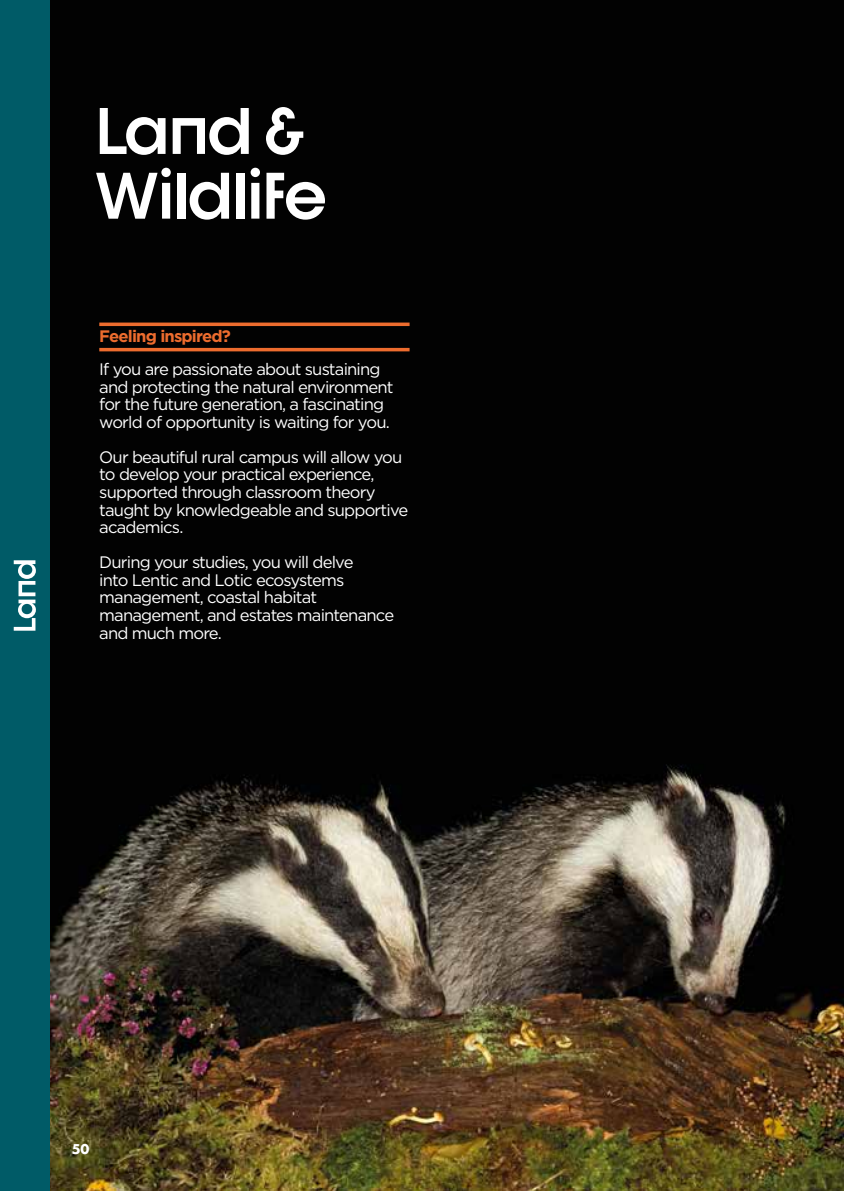
<style>
.page{position:relative;width:844px;height:1191px;background:#fff}
.page>*{position:absolute;margin:0;border:0;box-sizing:border-box;transform-origin:0 0}
.t1{font:700 64.75px/64.8px "Dystopian";letter-spacing:-.025em;color:#fff}
.t2{font:16.62px/17.7px "Gotham";letter-spacing:-.05em;color:#fff}
.t3{font:700 16.62px "Gotham";letter-spacing:-.05em;color:#ed6c2e}
.t4{font:700 13.12px "Futura";color:#fff}
</style>
<div class="page">
<img style="left:50px;top:0;width:793px;height:1191px">
<svg style="left:99px;top:322px;width:310px;height:4px"></svg>
<hr style="left:99px;top:348px;width:310px;height:3px;background:#ed6c2e">
<div style="left:0;top:0;width:50px;height:1191px;background:#005b67"></div>
<svg style="left:14px;top:560px;width:22px;height:70px"></svg>
<h1 class="t1" style="left:94px;top:97px;width:234px">Land &amp;<br>Wildlife</h1>
<p class="t3" style="left:99px;top:325px;width:133px">Feeling inspired?</p>
<p class="t2" style="left:99px;top:360px;width:296px">If you are passionate about sustaining and protecting the natural environment for the future generation, a fascinating world of opportunity is waiting for you.</p>
<p class="t2" style="left:99px;top:447px;width:310px">Our beautiful rural campus will allow you to develop your practical experience, supported through classroom theory taught by knowledgeable and supportive academics.</p>
<p class="t2" style="left:99px;top:553px;width:296px">During your studies, you will delve<br>into Lentic and Lotic ecosystems management, coastal habitat management, and estates maintenance and much more.</p>
<p class="t4" style="left:72px;top:1139px;width:19px">50</p>
</div>
